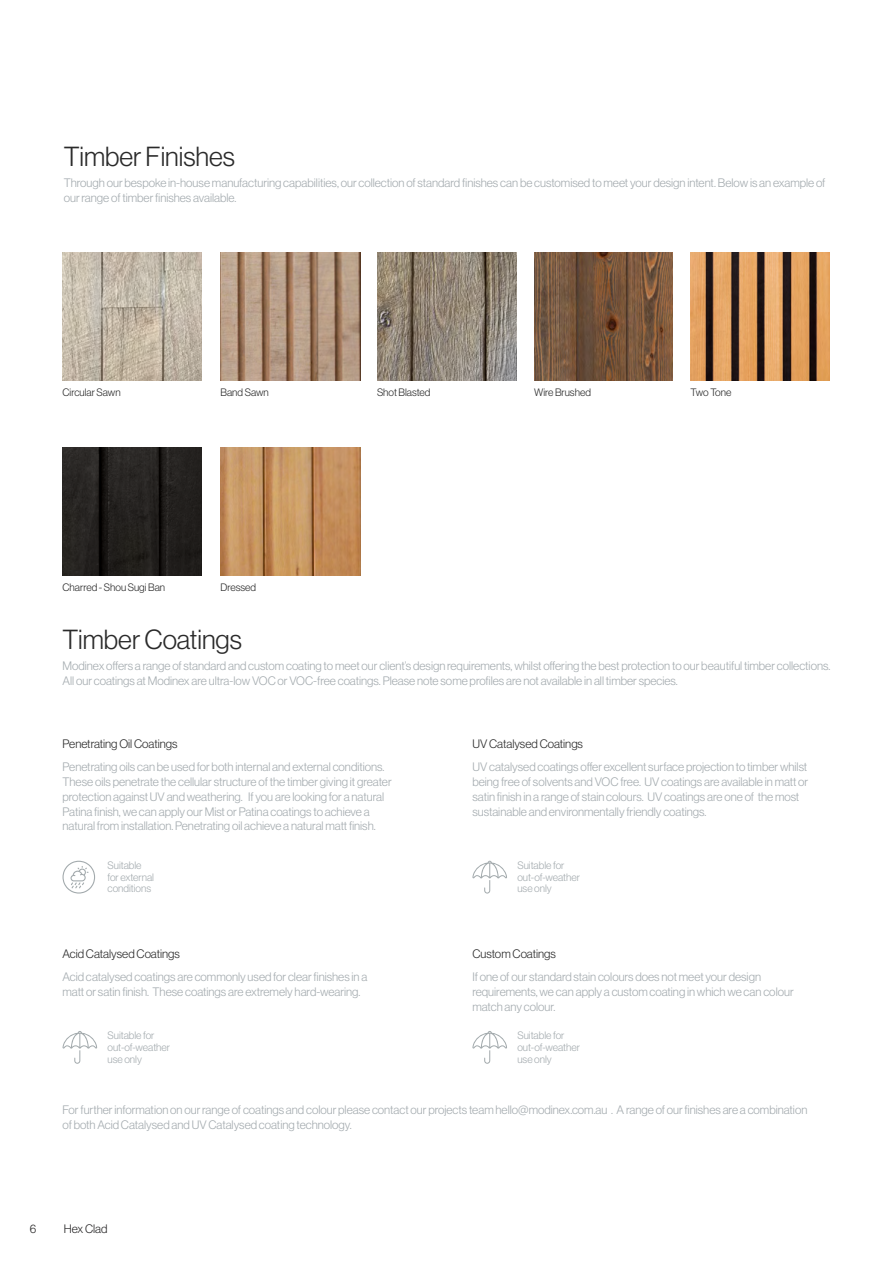
<style>
.page{position:relative;width:893px;height:1263px;background:#fff}
.page>*{position:absolute;margin:0;border:0;box-sizing:border-box;transform-origin:0 0}
.t1{font:27px "N Haas Grotesk DS Pro 45 Lt";color:#2a2a2a}
.t2{font:12px/14.7px "N Haas Grotesk DS Pro 45 Lt";color:#a4abaf}
.t3{font:12px "N Haas Grotesk DS Pro 45 Lt";color:#2a2a2a}
.t4{font:12px "N Haas Grotesk DS Pro 45 Lt";color:#292829}
.t5{font:10.5px/11.7px "N Haas Grotesk DS Pro 45 Lt";color:#a4abaf}
.t6{font:10.5px "N Haas Grotesk DS Pro 45 Lt";color:#2a2a2a}
</style>
<div class="page">
<img style="left:63px;top:252px;width:138px;height:128px">
<img style="left:377px;top:252px;width:140px;height:128px">
<img style="left:690px;top:252px;width:139px;height:128px">
<img style="left:220px;top:252px;width:140px;height:128px">
<img style="left:63px;top:447px;width:138px;height:128px">
<img style="left:220px;top:447px;width:140px;height:128px">
<img style="left:534px;top:252px;width:139px;height:128px">
<svg style="left:63px;top:861px;width:32px;height:32px"></svg>
<svg style="left:472px;top:861px;width:35px;height:32px"></svg>
<svg style="left:62px;top:1031px;width:35px;height:33px"></svg>
<svg style="left:472px;top:1031px;width:35px;height:33px"></svg>
<h1 class="t1" style="left:64px;top:141px;width:173px">Timber Finishes</h1>
<p class="t2" style="left:64px;top:175px;width:763px">Through our bespoke in-house manufacturing capabilities, our collection of standard finishes can be customised to meet your design intent. Below is an example of our range of timber finishes available.</p>
<p class="t6" style="left:63px;top:387px;width:60px">Circular Sawn</p>
<p class="t6" style="left:220px;top:387px;width:50px">Band Sawn</p>
<p class="t6" style="left:377px;top:387px;width:55px">Shot Blasted</p>
<p class="t6" style="left:534px;top:387px;width:58px">Wire Brushed</p>
<p class="t6" style="left:690px;top:387px;width:43px">Two Tone</p>
<p class="t6" style="left:63px;top:582px;width:104px">Charred - Shou Sugi Ban</p>
<p class="t6" style="left:220px;top:582px;width:37px">Dressed</p>
<h1 class="t1" style="left:63px;top:624px;width:181px">Timber Coatings</h1>
<p class="t2" style="left:63px;top:658px;width:769px">Modinex offers a range of standard and custom coating to meet our client’s design requirements, whilst offering the best protection to our beautiful timber collections.<br>All our coatings at Modinex are ultra-low VOC or VOC-free coatings. Please note some profiles are not available in all timber species.</p>
<p class="t3" style="left:63px;top:737px;width:117px">Penetrating Oil Coatings</p>
<p class="t2" style="left:63px;top:760px;width:331px">Penetrating oils can be used for both internal and external conditions.<br>These oils penetrate the cellular structure of the timber giving it greater protection against UV and weathering. If you are looking for a natural Patina finish, we can apply our Mist or Patina coatings to achieve a natural from installation. Penetrating oil achieve a natural matt finish.</p>
<p class="t5" style="left:108px;top:859px;width:48px">Suitable for external conditions</p>
<p class="t3" style="left:63px;top:947px;width:119px">Acid Catalysed Coatings</p>
<p class="t2" style="left:63px;top:970px;width:306px">Acid catalysed coatings are commonly used for clear finishes in a matt or satin finish. These coatings are extremely hard-wearing.</p>
<p class="t3" style="left:472px;top:737px;width:112px">UV Catalysed Coatings</p>
<p class="t2" style="left:472px;top:760px;width:337px">UV catalysed coatings offer excellent surface projection to timber whilst being free of solvents and VOC free. UV coatings are available in matt or satin finish in a range of stain colours. UV coatings are one of the most sustainable and environmentally friendly coatings.</p>
<p class="t5" style="left:517px;top:859px;width:64px">Suitable for out-of-weather use only</p>
<p class="t3" style="left:472px;top:947px;width:85px">Custom Coatings</p>
<p class="t2" style="left:472px;top:970px;width:323px">If one of our standard stain colours does not meet your design requirements, we can apply a custom coating in which we can colour match any colour.</p>
<p class="t5" style="left:108px;top:1029px;width:64px">Suitable for out-of-weather use only</p>
<p class="t5" style="left:517px;top:1029px;width:64px">Suitable for out-of-weather use only</p>
<p class="t2" style="left:63px;top:1102px;width:746px">For further information on our range of coatings and colour please contact our projects team hello@modinex.com.au . A range of our finishes are a combination of both Acid Catalysed and UV Catalysed coating technology.</p>
<p class="t4" style="left:30px;top:1222px;width:8px">6</p>
<p class="t4" style="left:64px;top:1222px;width:45px">Hex Clad</p>
</div>
